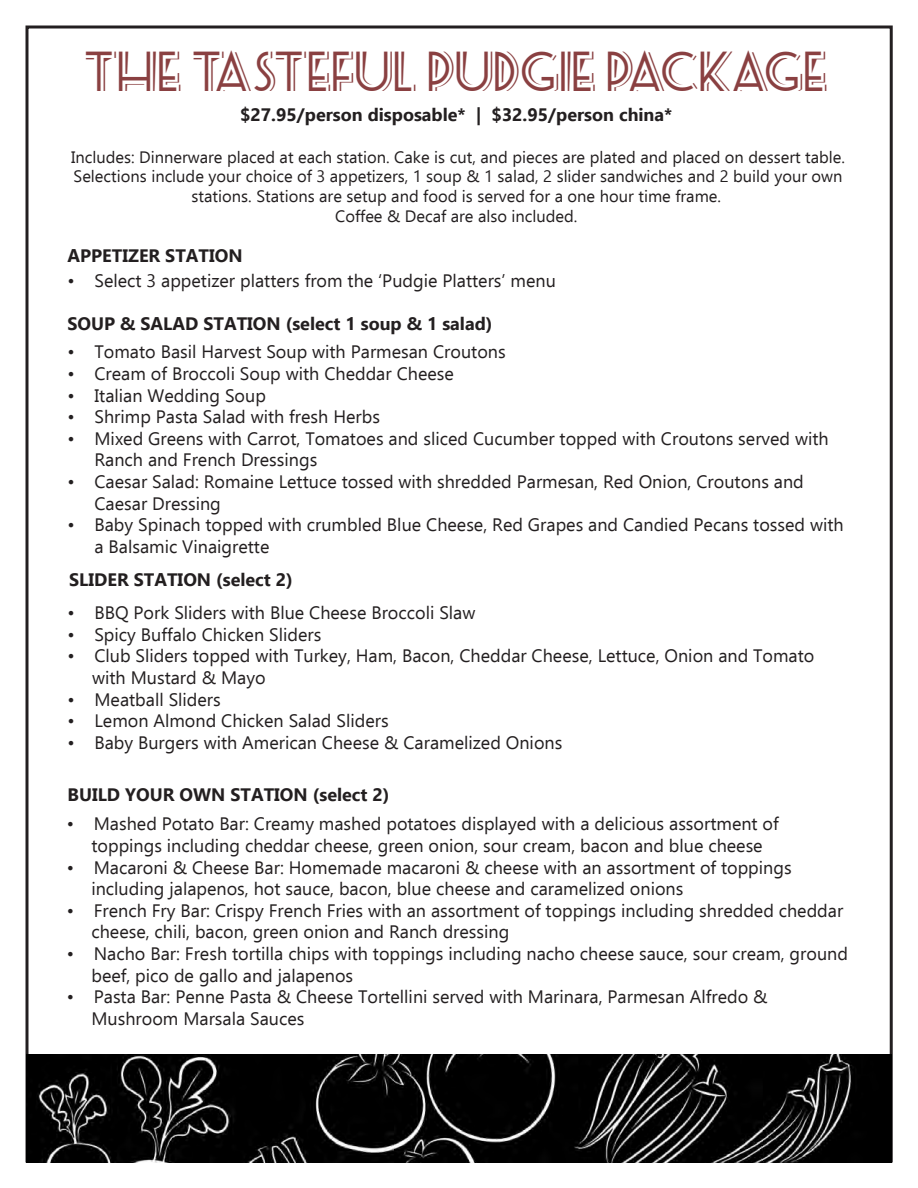
<style>
.page{position:relative;width:918px;height:1188px;background:#fff}
.page>*{position:absolute;margin:0;border:0;box-sizing:border-box;transform-origin:0 0}
.t1{font:45px "Seaside Resort NF";color:#8a4041}
.t2{font:18px/21.6px "Ebrima";color:#231f20}
.t3{font:700 18px "Ebrima";color:#231f20}
.t4{font:16.5px/19.8px "Ebrima";color:#231f20;text-align:center}
</style>
<div class="page">
<img style="left:27px;top:1054px;width:864px;height:108px">
<p class="t1" style="left:84px;top:40px;width:745px">THE TASTEFUL PUDGIE PACKAGE</p>
<p class="t3" style="left:240px;top:101px;width:434px">$27.95/person disposable* | $32.95/person china*</p>
<p class="t4" style="left:71px;top:146px;width:776px">Includes: Dinnerware placed at each station. Cake is cut, and pieces are plated and placed on dessert table.<br>Selections include your choice of 3 appetizers, 1 soup &amp; 1 salad, 2 slider sandwiches and 2 build your own stations. Stations are setup and food is served for a one hour time frame.<br>Coffee &amp; Decaf are also included.</p>
<p class="t3" style="left:68px;top:243px;width:177px">APPETIZER STATION</p>
<p class="t2" style="left:67px;top:269px;width:490px">• Select 3 appetizer platters from the ‘Pudgie Platters’ menu</p>
<p class="t3" style="left:68px;top:310px;width:427px">SOUP &amp; SALAD STATION (select 1 soup &amp; 1 salad)</p>
<p class="t2" style="left:68px;top:341px;width:440px">• Tomato Basil Harvest Soup with Parmesan Croutons</p>
<p class="t2" style="left:68px;top:363px;width:388px">• Cream of Broccoli Soup with Cheddar Cheese</p>
<p class="t2" style="left:68px;top:384px;width:200px">• Italian Wedding Soup</p>
<p class="t2" style="left:68px;top:406px;width:314px">• Shrimp Pasta Salad with fresh Herbs</p>
<p class="t2" style="left:94px;top:427px;width:736px;text-indent:-27px">• Mixed Greens with Carrot, Tomatoes and sliced Cucumber topped with Croutons served with<br>Ranch and French Dressings</p>
<p class="t2" style="left:94px;top:471px;width:711px;text-indent:-27px">• Caesar Salad: Romaine Lettuce tossed with shredded Parmesan, Red Onion, Croutons and<br>Caesar Dressing</p>
<p class="t2" style="left:94px;top:514px;width:751px;text-indent:-27px">• Baby Spinach topped with crumbled Blue Cheese, Red Grapes and Candied Pecans tossed with a Balsamic Vinaigrette</p>
<p class="t3" style="left:69px;top:566px;width:225px">SLIDER STATION (select 2)</p>
<p class="t2" style="left:67px;top:602px;width:409px">• BBQ Pork Sliders with Blue Cheese Broccoli Slaw</p>
<p class="t2" style="left:67px;top:623px;width:255px">• Spicy Buffalo Chicken Sliders</p>
<p class="t2" style="left:92px;top:645px;width:724px;text-indent:-25px">• Club Sliders topped with Turkey, Ham, Bacon, Cheddar Cheese, Lettuce, Onion and Tomato with Mustard &amp; Mayo</p>
<p class="t2" style="left:67px;top:688px;width:155px">• Meatball Sliders</p>
<p class="t2" style="left:67px;top:710px;width:323px">• Lemon Almond Chicken Salad Sliders</p>
<p class="t2" style="left:67px;top:731px;width:496px">• Baby Burgers with American Cheese &amp; Caramelized Onions</p>
<p class="t3" style="left:68px;top:781px;width:324px">BUILD YOUR OWN STATION (select 2)</p>
<p class="t2" style="left:67px;top:813px;width:714px;text-align:center">• Mashed Potato Bar: Creamy mashed potatoes displayed with a delicious assortment of toppings including cheddar cheese, green onion, sour cream, bacon and blue cheese</p>
<p class="t2" style="left:91px;top:856px;width:702px;text-indent:-25px">• Macaroni &amp; Cheese Bar: Homemade macaroni &amp; cheese with an assortment of toppings including jalapenos, hot sauce, bacon, blue cheese and caramelized onions</p>
<p class="t2" style="left:91px;top:899px;width:753px;text-indent:-25px">• French Fry Bar: Crispy French Fries with an assortment of toppings including shredded cheddar cheese, chili, bacon, green onion and Ranch dressing</p>
<p class="t2" style="left:91px;top:943px;width:758px;text-indent:-25px">• Nacho Bar: Fresh tortilla chips with toppings including nacho cheese sauce, sour cream, ground beef, pico de gallo and jalapenos</p>
<p class="t2" style="left:91px;top:986px;width:678px;text-indent:-25px">• Pasta Bar: Penne Pasta &amp; Cheese Tortellini served with Marinara, Parmesan Alfredo &amp;<br>Mushroom Marsala Sauces</p>
</div>
